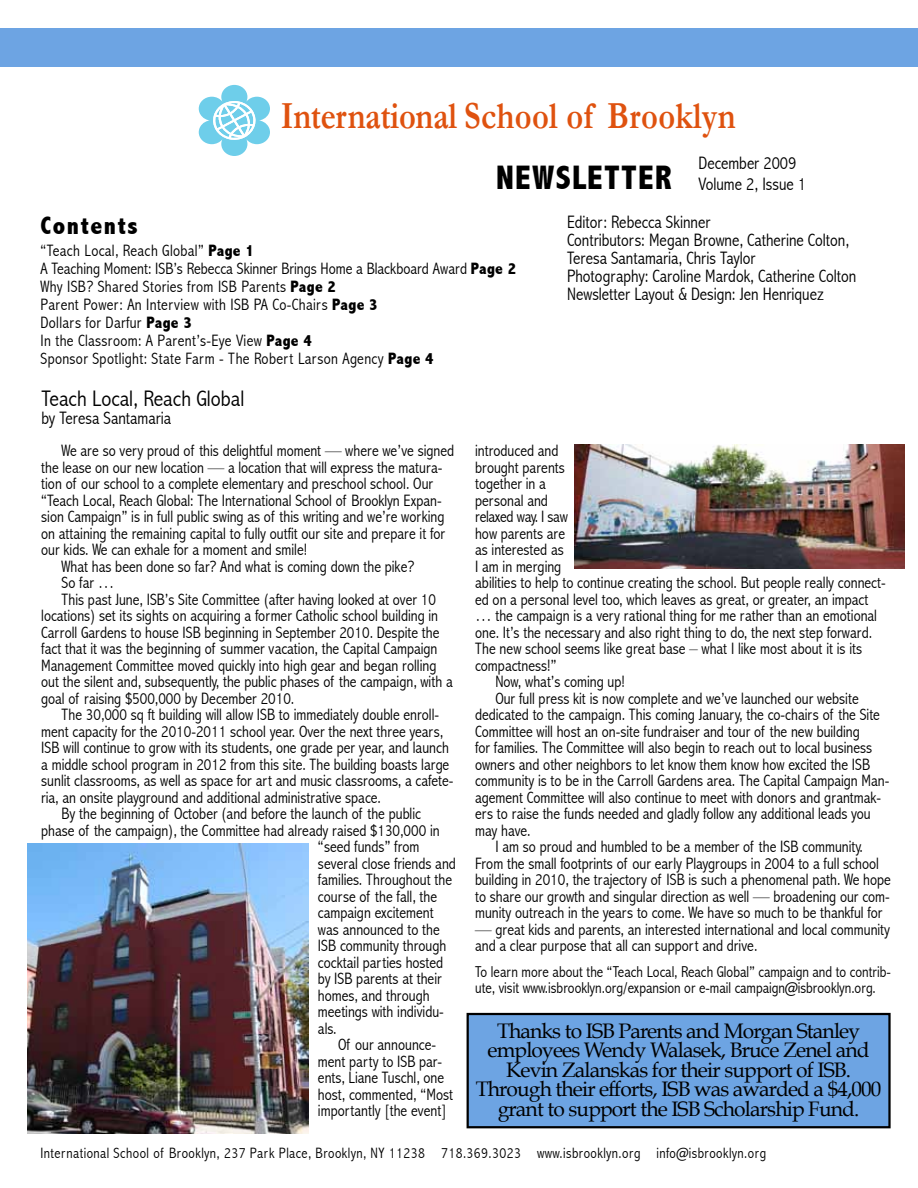
<style>
.page{position:relative;width:918px;height:1188px;background:#fff}
.page>*{position:absolute;margin:0;border:0;box-sizing:border-box;transform-origin:0 0}
.t1{font:700 38.7px "Garamond";letter-spacing:.01em;color:#df520f;scale:.84 1}
.t2{font:800 condensed 34.05px "Abadi";letter-spacing:.04em;color:#000}
.t3{font:800 condensed 25.5px "Abadi";letter-spacing:.06em;color:#000}
.t4{font:300 condensed 22.5px "Abadi";color:#000;scale:1.04 1}
.t5{font:21px/19.5px "Book Antiqua";letter-spacing:-.04em;color:#000;text-align:center}
.t6{font:300 condensed 18px/18px "Abadi";color:#000}
.t7{font:300 condensed 16.5px/16.5px "Abadi";color:#000}
.t8{font:300 condensed 16.5px/18px "Abadi";letter-spacing:.02em;color:#000}
.t9{font:300 condensed 16.5px "Abadi";letter-spacing:-.02em;color:#000}
.t10{font:300 condensed 15.75px/16.5px "Abadi";color:#000}
.t11{font:300 condensed 15px "Abadi";letter-spacing:.03em;color:#000}
.s1{font-weight:800}
</style>
<div class="page">
<div style="left:468px;top:1014px;width:422px;height:113px;background:#6da4e3"></div>
<div style="left:467px;top:1013px;width:424px;height:115px;border:2px solid #000"></div>
<div style="left:0;top:28px;width:917px;height:39px;background:#6da4e3"></div>
<svg style="left:199px;top:85px;width:71px;height:71px"></svg>
<img style="left:28px;top:844px;width:280px;height:290px">
<img style="left:574px;top:445px;width:331px;height:124px">
<h1 class="t1" style="left:281px;top:93px;width:543px">International School of Brooklyn</h1>
<h2 class="t2" style="left:496px;top:158px;width:177px">NEWSLETTER</h2>
<p class="t6" style="left:699px;top:153px;width:109px;line-height:21px">December 2009<br>Volume 2, Issue 1</p>
<h3 class="t3" style="left:40px;top:210px;width:99px">Contents</h3>
<p class="t8" style="left:40px;top:242px;width:477px">“Teach Local, Reach Global” <span class="s1">Page 1<br></span>A Teaching Moment: ISB’s Rebecca Skinner Brings Home a Blackboard Award <span class="s1">Page 2<br></span>Why ISB? Shared Stories from ISB Parents <span class="s1">Page 2<br></span>Parent Power: An Interview with ISB PA Co-Chairs <span class="s1">Page 3<br></span>Dollars for Darfur <span class="s1">Page 3<br></span>In the Classroom: A Parent’s-Eye View <span class="s1">Page 4<br></span>Sponsor Spotlight: State Farm - The Robert Larson Agency <span class="s1">Page 4</span></p>
<h3 class="t4" style="left:42px;top:386px;width:196px">Teach Local, Reach Global</h3>
<p class="t6" style="left:42px;top:409px;width:131px">by Teresa Santamaria</p>
<p class="t6" style="left:567px;top:213px;width:291px">Editor: Rebecca Skinner<br>Contributors: Megan Browne, Catherine Colton, Teresa Santamaria, Chris Taylor<br>Photography: Caroline Mardok, Catherine Colton Newsletter Layout &amp; Design: Jen Henriquez</p>
<p class="t7" style="left:62px;top:442px;width:394px">We are so very proud of this delightful moment — where we’ve signed</p>
<p class="t7" style="left:41px;top:459px;width:403px">the lease on our new location — a location that will express the matura-</p>
<p class="t7" style="left:41px;top:475px;width:393px">tion of our school to a complete elementary and preschool school. Our</p>
<p class="t7" style="left:41px;top:492px;width:402px">“Teach Local, Reach Global: The International School of Brooklyn Expan-</p>
<p class="t7" style="left:41px;top:508px;width:405px">sion Campaign” is in full public swing as of this writing and we’re working</p>
<p class="t7" style="left:41px;top:525px;width:405px">on attaining the remaining capital to fully outfit our site and prepare it for</p>
<p class="t7" style="left:41px;top:541px;width:267px">our kids. We can exhale for a moment and smile!</p>
<p class="t7" style="left:62px;top:558px;width:354px">What has been done so far? And what is coming down the pike?</p>
<p class="t7" style="left:62px;top:574px;width:54px">So far …</p>
<p class="t7" style="left:62px;top:591px;width:376px">This past June, ISB’s Site Committee (after having looked at over 10</p>
<p class="t7" style="left:41px;top:607px;width:398px">locations) set its sights on acquiring a former Catholic school building in</p>
<p class="t7" style="left:41px;top:624px;width:400px">Carroll Gardens to house ISB beginning in September 2010. Despite the</p>
<p class="t7" style="left:41px;top:640px;width:398px">fact that it was the beginning of summer vacation, the Capital Campaign</p>
<p class="t7" style="left:41px;top:657px;width:397px">Management Committee moved quickly into high gear and began rolling</p>
<p class="t7" style="left:41px;top:673px;width:413px">out the silent and, subsequently, the public phases of the campaign, with a</p>
<p class="t7" style="left:41px;top:690px;width:255px">goal of raising $500,000 by December 2010.</p>
<p class="t7" style="left:62px;top:706px;width:379px">The 30,000 sq ft building will allow ISB to immediately double enroll-</p>
<p class="t7" style="left:41px;top:723px;width:404px">ment capacity for the 2010-2011 school year. Over the next three years,</p>
<p class="t7" style="left:41px;top:739px;width:409px">ISB will continue to grow with its students, one grade per year, and launch</p>
<p class="t7" style="left:41px;top:756px;width:410px">a middle school program in 2012 from this site. The building boasts large</p>
<p class="t7" style="left:41px;top:772px;width:414px">sunlit classrooms, as well as space for art and music classrooms, a cafete-</p>
<p class="t7" style="left:41px;top:789px;width:341px">ria, an onsite playground and additional administrative space.</p>
<p class="t7" style="left:61px;top:805px;width:361px">By the beginning of October (and before the launch of the public</p>
<p class="t7" style="left:41px;top:822px;width:400px">phase of the campaign), the Committee had already raised $130,000 in</p>
<p class="t7" style="left:318px;top:838px;width:103px">“seed funds” from</p>
<p class="t7" style="left:318px;top:855px;width:139px">several close friends and</p>
<p class="t7" style="left:318px;top:871px;width:136px">families. Throughout the</p>
<p class="t7" style="left:318px;top:888px;width:121px">course of the fall, the</p>
<p class="t7" style="left:318px;top:904px;width:117px">campaign excitement</p>
<p class="t7" style="left:318px;top:921px;width:123px">was announced to the</p>
<p class="t7" style="left:318px;top:937px;width:130px">ISB community through</p>
<p class="t7" style="left:318px;top:954px;width:127px">cocktail parties hosted</p>
<p class="t7" style="left:318px;top:970px;width:125px">by ISB parents at their</p>
<p class="t7" style="left:318px;top:987px;width:113px">homes, and through</p>
<p class="t7" style="left:318px;top:1003px;width:127px">meetings with individu-</p>
<p class="t7" style="left:318px;top:1020px;width:20px">als.</p>
<p class="t7" style="left:338px;top:1036px;width:99px">Of our announce-</p>
<p class="t7" style="left:318px;top:1053px;width:126px">ment party to ISB par-</p>
<p class="t7" style="left:318px;top:1069px;width:128px">ents, Liane Tuschl, one</p>
<p class="t7" style="left:318px;top:1086px;width:137px">host, commented, “Most</p>
<p class="t7" style="left:318px;top:1102px;width:130px">importantly [the event]</p>
<p class="t7" style="left:475px;top:442px;width:85px">introduced and</p>
<p class="t7" style="left:475px;top:459px;width:91px">brought parents</p>
<p class="t7" style="left:475px;top:475px;width:72px">together in a</p>
<p class="t7" style="left:475px;top:492px;width:74px">personal and</p>
<p class="t9" style="left:475px;top:507px;width:94px">relaxed way. I saw</p>
<p class="t7" style="left:475px;top:525px;width:92px">how parents are</p>
<p class="t7" style="left:475px;top:541px;width:90px">as interested as</p>
<p class="t7" style="left:475px;top:558px;width:88px">I am in merging</p>
<p class="t7" style="left:475px;top:574px;width:412px">abilities to help to continue creating the school. But people really connect-</p>
<p class="t7" style="left:475px;top:591px;width:395px">ed on a personal level too, which leaves as great, or greater, an impact</p>
<p class="t7" style="left:475px;top:607px;width:403px">… the campaign is a very rational thing for me rather than an emotional</p>
<p class="t7" style="left:475px;top:624px;width:399px">one. It’s the necessary and also right thing to do, the next step forward.</p>
<p class="t7" style="left:475px;top:640px;width:389px">The new school seems like great base – what I like most about it is its</p>
<p class="t7" style="left:475px;top:657px;width:83px">compactness!”</p>
<p class="t7" style="left:495px;top:673px;width:131px">Now, what’s coming up!</p>
<p class="t7" style="left:495px;top:690px;width:365px">Our full press kit is now complete and we’ve launched our website</p>
<p class="t7" style="left:475px;top:706px;width:406px">dedicated to the campaign. This coming January, the co-chairs of the Site</p>
<p class="t7" style="left:475px;top:723px;width:386px">Committee will host an on-site fundraiser and tour of the new building</p>
<p class="t7" style="left:475px;top:739px;width:399px">for families. The Committee will also begin to reach out to local business</p>
<p class="t7" style="left:475px;top:756px;width:397px">owners and other neighbors to let know them know how excited the ISB</p>
<p class="t7" style="left:475px;top:772px;width:416px">community is to be in the Carroll Gardens area. The Capital Campaign Man-</p>
<p class="t7" style="left:475px;top:789px;width:408px">agement Committee will also continue to meet with donors and grantmak-</p>
<p class="t7" style="left:475px;top:805px;width:397px">ers to raise the funds needed and gladly follow any additional leads you</p>
<p class="t7" style="left:475px;top:822px;width:57px">may have.</p>
<p class="t7" style="left:495px;top:838px;width:369px">I am so proud and humbled to be a member of the ISB community.</p>
<p class="t7" style="left:475px;top:855px;width:405px">From the small footprints of our early Playgroups in 2004 to a full school</p>
<p class="t7" style="left:475px;top:871px;width:417px">building in 2010, the trajectory of ISB is such a phenomenal path. We hope</p>
<p class="t7" style="left:475px;top:888px;width:416px">to share our growth and singular direction as well — broadening our com-</p>
<p class="t7" style="left:475px;top:904px;width:409px">munity outreach in the years to come. We have so much to be thankful for</p>
<p class="t7" style="left:475px;top:921px;width:417px">— great kids and parents, an interested international and local community and a clear purpose that all can support and drive.</p>
<p class="t10" style="left:475px;top:963px;width:417px">To learn more about the “Teach Local, Reach Global” campaign and to contrib&shy;ute, visit www.isbrooklyn.org/expansion or e-mail campaign@isbrooklyn.org.</p>
<p class="t5" style="left:476px;top:1021px;width:407px">Thanks to ISB Parents and Morgan Stanley employees Wendy Walasek, Bruce Zenel and Kevin Zalanskas for their support of ISB.<br>Through their efforts, ISB was awarded a $4,000 grant to support the ISB Scholarship Fund.</p>
<p class="t11" style="left:40px;top:1144px;width:727px">International School of Brooklyn, 237 Park Place, Brooklyn, NY 11238 718.369.3023 www.isbrooklyn.org info@isbrooklyn.org</p>
</div>
